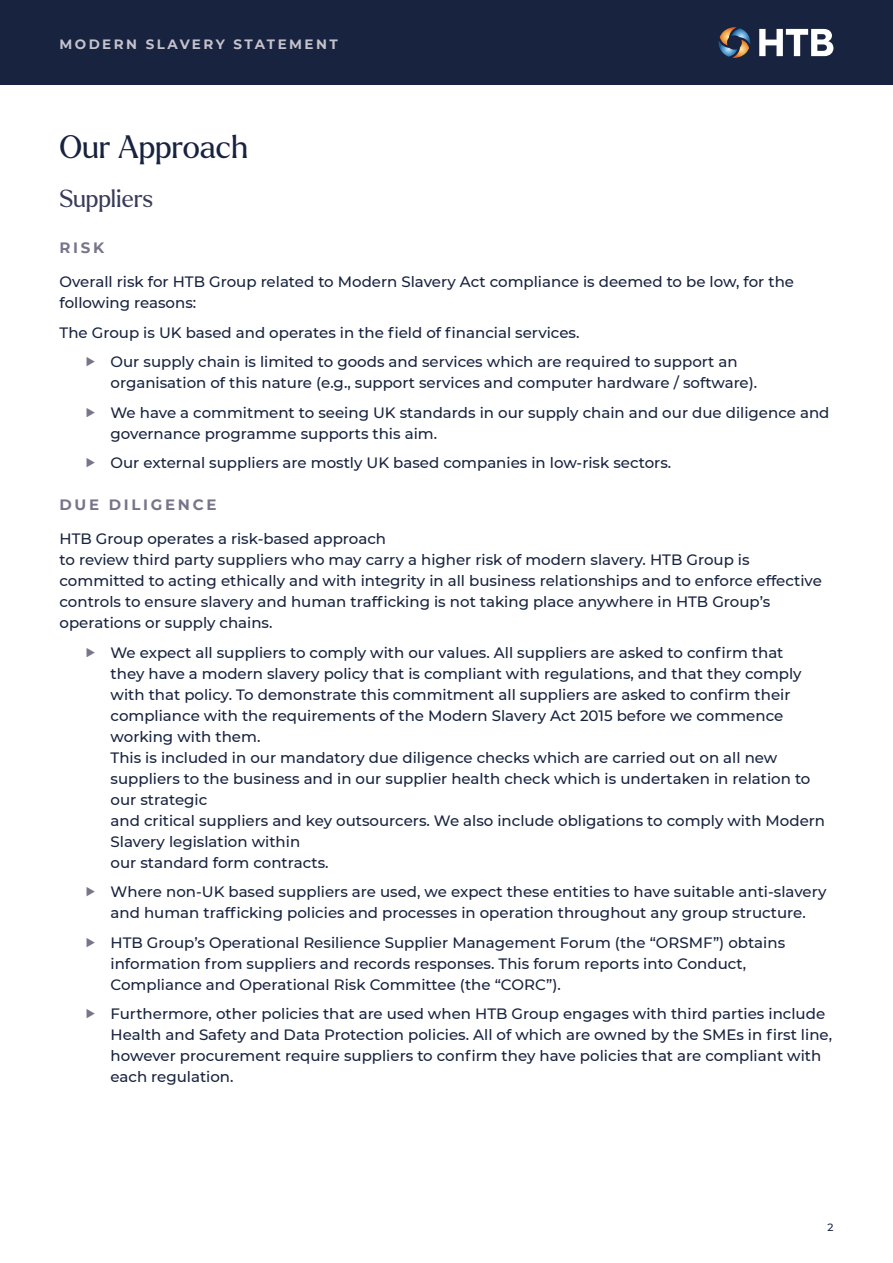
<style>
.page{position:relative;width:893px;height:1263px;background:#fff}
.page>*{position:absolute;margin:0;border:0;box-sizing:border-box;transform-origin:0 0}
.t1{font:31.5px "Larken";color:#18233f}
.t2{font:24px "Larken";color:#393c58}
.t3{font:500 15px/21px "Montserrat";color:#18233f}
.t4{font:700 15px "Montserrat";letter-spacing:.18em;color:#78758b}
.t5{font:700 13.5px "Montserrat";letter-spacing:.18em;color:#c4c2cd}
.t6{font:500 10.5px "Montserrat";color:#18233f}
</style>
<div class="page">
<div style="left:0;top:0;width:893px;height:85px;background:#18233f"></div>
<svg style="left:759px;top:29px;width:74px;height:27px"></svg>
<svg style="left:719px;top:27px;width:32px;height:31px"></svg>
<p class="t5" style="left:60px;top:35px;width:280px">MODERN SLAVERY STATEMENT</p>
<h1 class="t1" style="left:60px;top:126px;width:190px">Our Approach</h1>
<h2 class="t2" style="left:60px;top:182px;width:95px">Suppliers</h2>
<p class="t4" style="left:60px;top:237px;width:46px">RISK</p>
<p class="t3" style="left:60px;top:271px;width:736px">Overall risk for HTB Group related to Modern Slavery Act compliance is deemed to be low, for the following reasons:</p>
<p class="t3" style="left:111px;top:317px;width:629px;line-height:29.5px;text-indent:-51px">The Group is UK based and operates in the field of financial services.<br>Our supply chain is limited to goods and services which are required to support an</p>
<p class="t3" style="left:111px;top:367px;width:720px;line-height:29.5px">organisation of this nature (e.g., support services and computer hardware / software).<br>We have a commitment to seeing UK standards in our supply chain and our due diligence and</p>
<p class="t3" style="left:111px;top:418px;width:562px;line-height:29.5px">governance programme supports this aim.<br>Our external suppliers are mostly UK based companies in low-risk sectors.</p>
<p class="t4" style="left:60px;top:494px;width:159px">DUE DILIGENCE</p>
<p class="t3" style="left:60px;top:528px;width:764px">HTB Group operates a risk-based approach<br>to review third party suppliers who may carry a higher risk of modern slavery. HTB Group is committed to acting ethically and with integrity in all business relationships and to enforce effective controls to ensure slavery and human trafficking is not taking place anywhere in HTB Group’s operations or supply chains.</p>
<p class="t3" style="left:111px;top:641px;width:716px">We expect all suppliers to comply with our values. All suppliers are asked to confirm that<br>they have a modern slavery policy that is compliant with regulations, and that they comply with that policy. To demonstrate this commitment all suppliers are asked to confirm their compliance with the requirements of the Modern Slavery Act 2015 before we commence working with them.<br>This is included in our mandatory due diligence checks which are carried out on all new suppliers to the business and in our supplier health check which is undertaken in relation to our strategic<br>and critical suppliers and key outsourcers. We also include obligations to comply with Modern Slavery legislation within<br>our standard form contracts.</p>
<p class="t3" style="left:111px;top:881px;width:717px">Where non-UK based suppliers are used, we expect these entities to have suitable anti-slavery and human trafficking policies and processes in operation throughout any group structure.</p>
<p class="t3" style="left:111px;top:931px;width:676px">HTB Group’s Operational Resilience Supplier Management Forum (the “ORSMF”) obtains information from suppliers and records responses. This forum reports into Conduct,<br>Compliance and Operational Risk Committee (the “CORC”).</p>
<p class="t3" style="left:111px;top:1003px;width:723px">Furthermore, other policies that are used when HTB Group engages with third parties include Health and Safety and Data Protection policies. All of which are owned by the SMEs in first line, however procurement require suppliers to confirm they have policies that are compliant with each regulation.</p>
<p class="t6" style="left:827px;top:1219px;width:8px">2</p>
</div>
